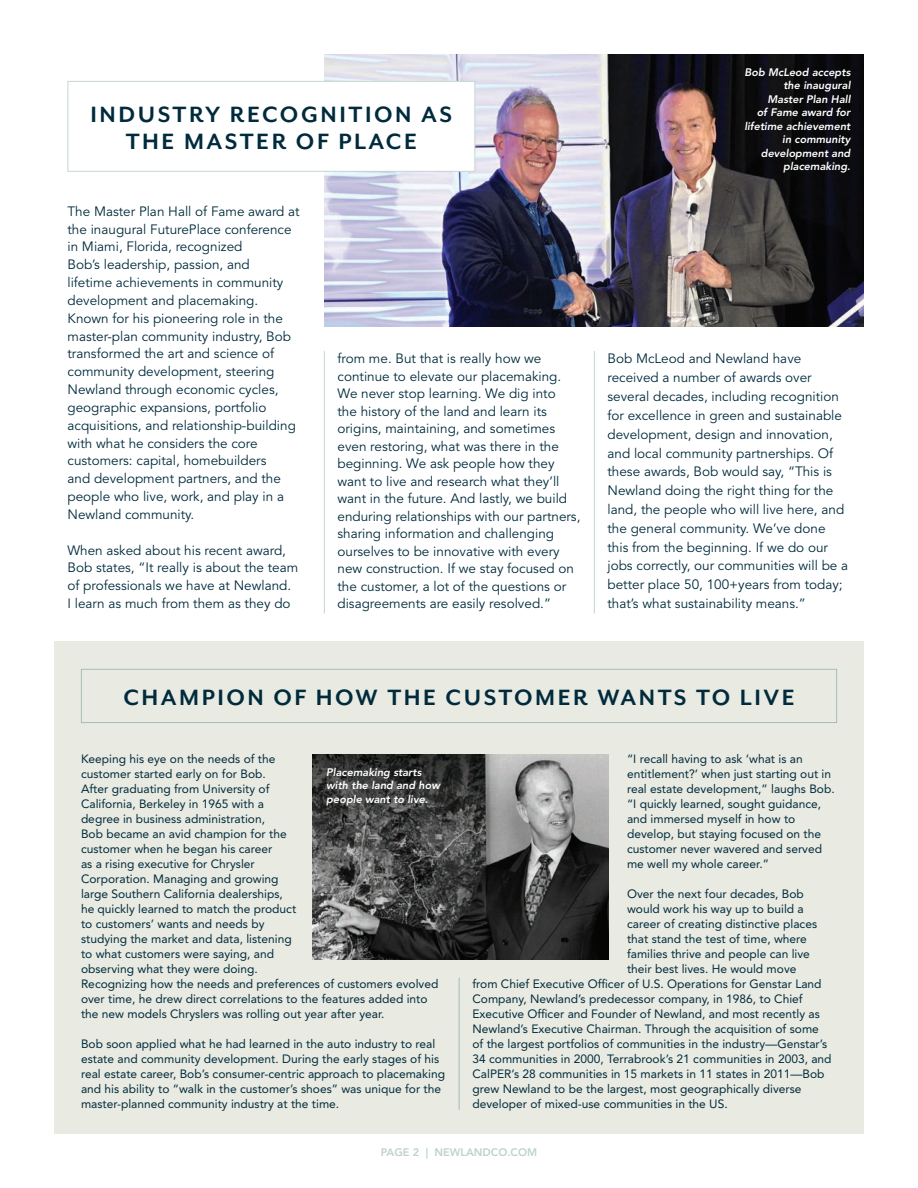
<style>
.page{position:relative;width:918px;height:1188px;background:#fff}
.page>*{position:absolute;margin:0;border:0;box-sizing:border-box;transform-origin:0 0}
.t1{font:700 25.5px/27.8px "Mr Eaves San OT";letter-spacing:.1em;color:#002b3d;text-align:center}
.t2{font:13.5px/17.9px "Avenir LT Std";color:#002b3d}
.t3{font:12px/15px "Avenir LT Std";color:#002b3d}
.t4{font:italic 800 10.8px/13.5px "Avenir LT Std";color:#fff;text-align:right}
.t5{font:800 10.8px "Avenir LT Std";color:#bdd3cd}
</style>
<div class="page">
<div style="left:54px;top:641px;width:810px;height:493px;background:#e9eae1"></div>
<img style="left:324px;top:54px;width:540px;height:272px">
<hr style="left:594px;top:351px;width:1px;height:262px;background:#c5d7d2">
<hr style="left:324px;top:351px;width:1px;height:262px;background:#c5d7d2">
<hr style="left:459px;top:978px;width:1px;height:132px;background:#a2c0b8">
<div style="left:68px;top:81px;width:407px;height:90px;background:#fff"></div>
<div style="left:68px;top:81px;width:407px;height:91px;border:1px solid #c5d7d2"></div>
<div style="left:81px;top:669px;width:756px;height:54px;border:1px solid #a2c0b8"></div>
<img style="left:313px;top:754px;width:295px;height:205px">
<h1 class="t1" style="left:91px;top:101px;width:363px">INDUSTRY RECOGNITION AS<br>THE MASTER OF PLACE</h1>
<p class="t4" style="left:744px;top:65px;width:108px">Bob McLeod accepts the inaugural<br>Master Plan Hall<br>of Fame award for lifetime achievement in community development and placemaking.</p>
<p class="t2" style="left:68px;top:202px;width:234px">The Master Plan Hall of Fame award at the inaugural FuturePlace conference in Miami, Florida, recognized<br>Bob’s leadership, passion, and<br>lifetime achievements in community development and placemaking.<br>Known for his pioneering role in the master-plan community industry, Bob transformed the art and science of community development, steering Newland through economic cycles, geographic expansions, portfolio acquisitions, and relationship-building with what he considers the core customers: capital, homebuilders<br>and development partners, and the people who live, work, and play in a Newland community.</p>
<p class="t2" style="left:68px;top:541px;width:232px">When asked about his recent award, Bob states, “It really is about the team of professionals we have at Newland.<br>I learn as much from them as they do</p>
<p class="t2" style="left:338px;top:350px;width:244px">from me. But that is really how we continue to elevate our placemaking.<br>We never stop learning. We dig into<br>the history of the land and learn its origins, maintaining, and sometimes even restoring, what was there in the beginning. We ask people how they want to live and research what they’ll want in the future. And lastly, we build enduring relationships with our partners, sharing information and challenging ourselves to be innovative with every new construction. If we stay focused on the customer, a lot of the questions or disagreements are easily resolved.”</p>
<p class="t2" style="left:608px;top:350px;width:242px;line-height:18.8px">Bob McLeod and Newland have received a number of awards over several decades, including recognition for excellence in green and sustainable development, design and innovation, and local community partnerships. Of these awards, Bob would say, “This is Newland doing the right thing for the land, the people who will live here, and the general community. We’ve done this from the beginning. If we do our jobs correctly, our communities will be a better place 50, 100+years from today; that’s what sustainability means.”</p>
<h1 class="t1" style="left:123px;top:684px;width:673px">CHAMPION OF HOW THE CUSTOMER WANTS TO LIVE</h1>
<p class="t3" style="left:81px;top:751px;width:359px">Keeping his eye on the needs of the<br>customer started early on for Bob.<br>After graduating from University of<br>California, Berkeley in 1965 with a<br>degree in business administration,<br>Bob became an avid champion for the<br>customer when he began his career<br>as a rising executive for Chrysler<br>Corporation. Managing and growing<br>large Southern California dealerships,<br>he quickly learned to match the product<br>to customers’ wants and needs by<br>studying the market and data, listening<br>to what customers were saying, and<br>observing what they were doing.<br>Recognizing how the needs and preferences of customers evolved over time, he drew direct correlations to the features added into the new models Chryslers was rolling out year after year.</p>
<p class="t3" style="left:81px;top:1036px;width:366px">Bob soon applied what he had learned in the auto industry to real estate and community development. During the early stages of his real estate career, Bob’s consumer-centric approach to placemaking and his ability to “walk in the customer’s shoes” was unique for the master-planned community industry at the time.</p>
<p class="t4" style="left:326px;top:765px;width:115px;text-align:left">Placemaking starts with the land and how people want to live.</p>
<p class="t3" style="left:627px;top:751px;width:209px">“I recall having to ask ‘what is an entitlement?’ when just starting out in real estate development,” laughs Bob. “I quickly learned, sought guidance, and immersed myself in how to develop, but staying focused on the customer never wavered and served me well my whole career.”</p>
<p class="t3" style="left:627px;top:886px;width:178px">Over the next four decades, Bob</p>
<p class="t3" style="left:627px;top:901px;width:178px">would work his way up to build a</p>
<p class="t3" style="left:627px;top:916px;width:192px">career of creating distinctive places</p>
<p class="t3" style="left:627px;top:931px;width:181px">that stand the test of time, where</p>
<p class="t3" style="left:627px;top:946px;width:184px">families thrive and people can live</p>
<p class="t3" style="left:627px;top:961px;width:171px">their best lives. He would move</p>
<p class="t3" style="left:472px;top:976px;width:351px">from Chief Executive Officer of U.S. Operations for Genstar Land</p>
<p class="t3" style="left:472px;top:991px;width:332px">Company, Newland’s predecessor company, in 1986, to Chief</p>
<p class="t3" style="left:472px;top:1006px;width:349px">Executive Officer and Founder of Newland, and most recently as</p>
<p class="t3" style="left:472px;top:1021px;width:348px">Newland’s Executive Chairman. Through the acquisition of some</p>
<p class="t3" style="left:472px;top:1036px;width:356px">of the largest portfolios of communities in the industry—Genstar’s</p>
<p class="t3" style="left:472px;top:1051px;width:361px">34 communities in 2000, Terrabrook’s 21 communities in 2003, and</p>
<p class="t3" style="left:472px;top:1066px;width:354px">CalPER’s 28 communities in 15 markets in 11 states in 2011—Bob</p>
<p class="t3" style="left:472px;top:1081px;width:331px">grew Newland to be the largest, most geographically diverse</p>
<p class="t3" style="left:472px;top:1096px;width:257px">developer of mixed-use communities in the US.</p>
<p class="t5" style="left:381px;top:1145px;width:158px">PAGE 2 | NEWLANDCO.COM</p>
</div>
